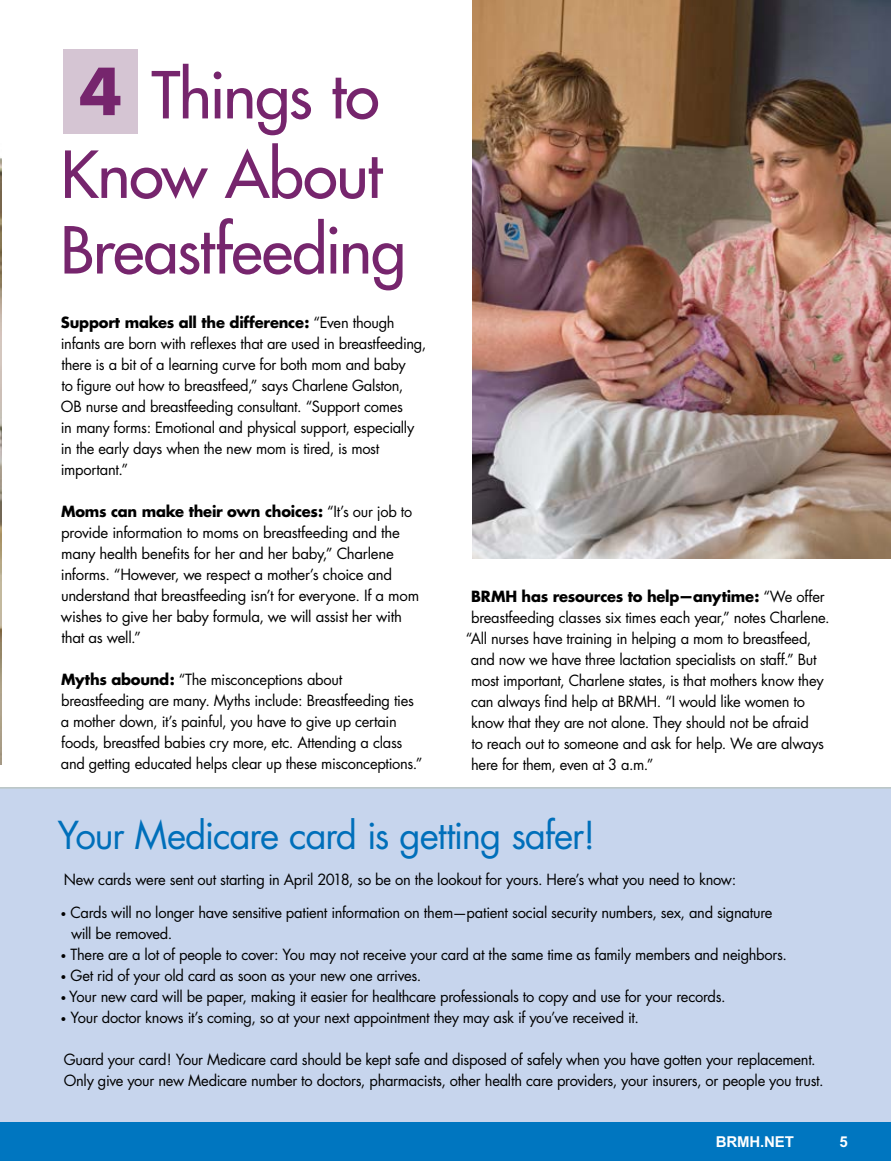
<style>
.page{position:relative;width:891px;height:1161px;background:#fff}
.page>*{position:absolute;margin:0;border:0;box-sizing:border-box;transform-origin:0 0}
.t1{font:63px/77.6px "Futura";letter-spacing:-.02em;color:#76256d}
.t2{font:700 63px "Futura";color:#76256d}
.t3{font:37.5px "Futura";letter-spacing:-.03em;color:#006fba}
.t4{font:15px/21px "Futura";letter-spacing:-.02em;color:#000}
.t5{font:700 15px "Futura";letter-spacing:-.015em;color:#000}
.t6{font:700 15px "Arial";letter-spacing:-.01em;color:#fff}
.s1{font-weight:700}
.s2{font-weight:400}
.s3{font-size:10.5px}
</style>
<div class="page">
<div style="left:0;top:788px;width:891px;height:373px;background:#c7d5ed"></div>
<img style="left:0;top:158px;width:1px;height:606px">
<div style="left:0;top:1123px;width:891px;height:38px;background:#0076c0"></div>
<div style="left:63px;top:50px;width:75px;height:84px;background:#d5c5d3"></div>
<img style="left:472px;top:0;width:419px;height:559px">
<hr style="left:0;top:787px;width:891px;height:2px;background:#bbc6c4">
<h1 class="t1" style="left:60px;top:57px;width:347px;text-indent:91px">Things to<br>Know About<br>Breastfeeding</h1>
<h1 class="t2" style="left:79px;top:50px;width:45px">4</h1>
<p class="t4" style="left:61px;top:312px;width:367px"><span class="s1">Support makes all the difference:</span> “Even though infants are born with reflexes that are used in breastfeeding, there is a bit of a learning curve for both mom and baby<br>to figure out how to breastfeed,” says Charlene Galston, OB nurse and breastfeeding consultant. “Support comes<br>in many forms: Emotional and physical support, especially in the early days when the new mom is tired, is most important.”</p>
<p class="t4" style="left:61px;top:501px;width:360px"><span class="s1">Moms can make their own choices:</span> “It’s our job to provide information to moms on breastfeeding and the many health benefits for her and her baby,” Charlene informs. “However, we respect a mother’s choice and understand that breastfeeding isn’t for everyone. If a mom wishes to give her baby formula, we will assist her with that as well.”</p>
<p class="t4" style="left:61px;top:669px;width:363px"><span class="s1">Myths abound:</span> “The misconceptions about breastfeeding are many. Myths include: Breastfeeding ties a mother down, it’s painful, you have to give up certain foods, breastfed babies cry more, etc. Attending a class and getting educated helps clear up these misconceptions.”</p>
<p class="t5" style="left:471px;top:587px;width:355px">BRMH has resources to help—anytime: <span class="s2">“We offer</span></p>
<p class="t4" style="left:471px;top:608px;width:360px">breastfeeding classes six times each year,” notes Charlene.</p>
<p class="t4" style="left:466px;top:629px;width:347px">“All nurses have training in helping a mom to breastfeed,</p>
<p class="t4" style="left:471px;top:650px;width:347px">and now we have three lactation specialists on staff.” But</p>
<p class="t4" style="left:471px;top:671px;width:354px">most important, Charlene states, is that mothers know they</p>
<p class="t4" style="left:471px;top:692px;width:336px">can always find help at BRMH. “I would like women to</p>
<p class="t4" style="left:471px;top:713px;width:339px">know that they are not alone. They should not be afraid</p>
<p class="t4" style="left:471px;top:734px;width:354px">to reach out to someone and ask for help. We are always</p>
<p class="t4" style="left:471px;top:755px;width:184px">here for them, even at 3 a.m.”</p>
<h2 class="t3" style="left:58px;top:812px;width:540px">Your Medicare card is getting safer!</h2>
<p class="t4" style="left:64px;top:870px;width:674px">New cards were sent out starting in April 2018, so be on the lookout for yours. Here’s what you need to know:</p>
<p class="t4" style="left:71px;top:903px;width:703px;text-indent:-11px"><span class="s3">•</span> Cards will no longer have sensitive patient information on them—patient social security numbers, sex, and signature will be removed.</p>
<p class="t4" style="left:60px;top:945px;width:728px"><span class="s3">•</span> There are a lot of people to cover: You may not receive your card at the same time as family members and neighbors.</p>
<p class="t4" style="left:60px;top:966px;width:363px"><span class="s3">•</span> Get rid of your old card as soon as your new one arrives.</p>
<p class="t4" style="left:60px;top:987px;width:667px"><span class="s3">•</span> Your new card will be paper, making it easier for healthcare professionals to copy and use for your records.</p>
<p class="t4" style="left:60px;top:1008px;width:580px"><span class="s3">•</span> Your doctor knows it’s coming, so at your next appointment they may ask if you’ve received it.</p>
<p class="t4" style="left:64px;top:1050px;width:762px">Guard your card! Your Medicare card should be kept safe and disposed of safely when you have gotten your replacement.<br>Only give your new Medicare number to doctors, pharmacists, other health care providers, your insurers, or people you trust.</p>
<p class="t6" style="left:716px;top:1133px;width:80px">BRMH.NET</p>
<p class="t6" style="left:839px;top:1133px;width:10px">5</p>
</div>
